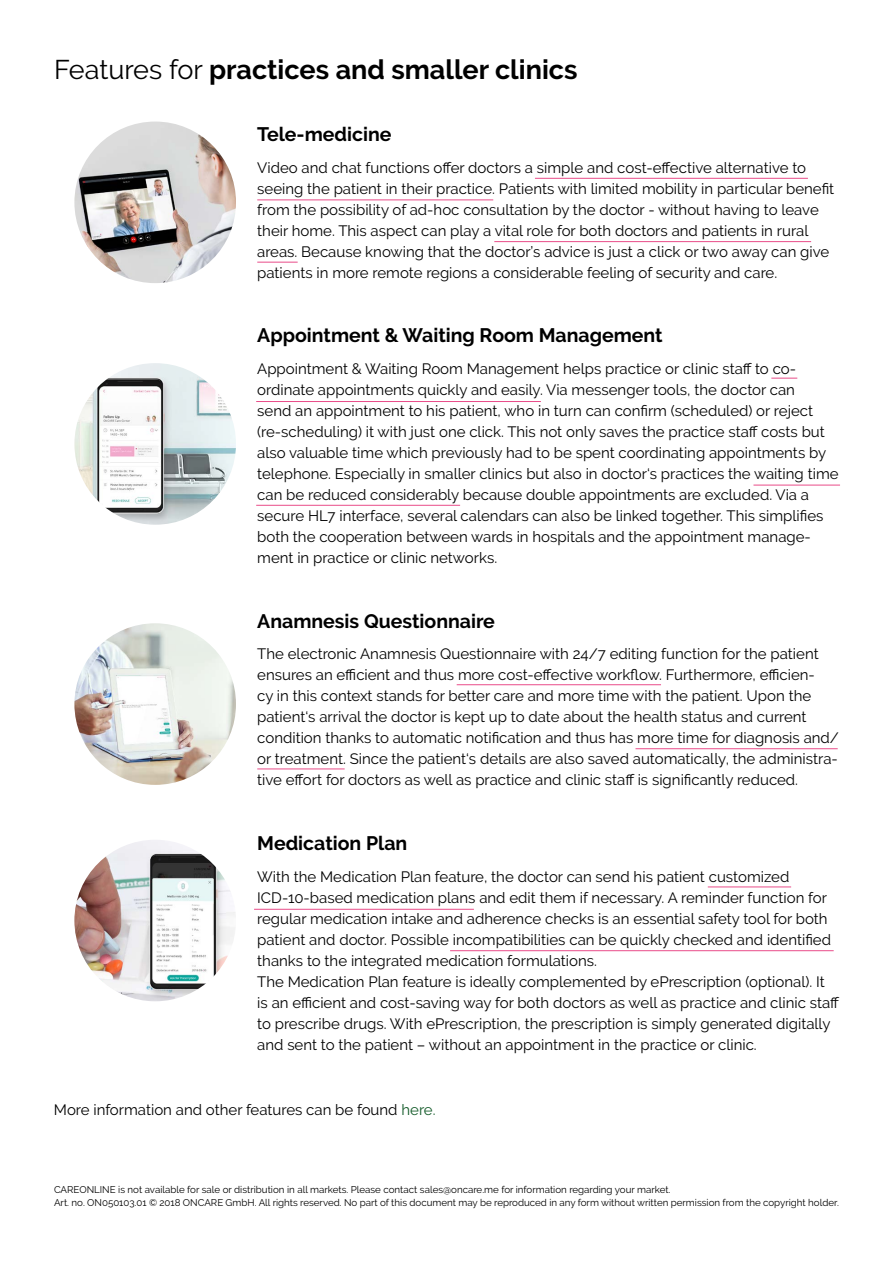
<style>
.page{position:relative;width:893px;height:1263px;background:#fff}
.page>*{position:absolute;margin:0;border:0;box-sizing:border-box;transform-origin:0 0}
.t1{font:700 27px "Raleway";color:#000}
.t2{font:700 19.5px "Raleway";color:#000}
.t3{font:15px/21px "Raleway";color:#000}
.t4{font:9.75px/13.5px "Raleway";color:#000}
.s1{font-weight:400}
.s2{color:#145b2a}
</style>
<div class="page">
<img style="left:74px;top:623px;width:162px;height:162px;border-radius:81px">
<img style="left:74px;top:840px;width:162px;height:161px;border-radius:81px">
<img style="left:74px;top:122px;width:162px;height:161px;border-radius:81px">
<img style="left:74px;top:363px;width:162px;height:162px;border-radius:81px">
<hr style="left:257px;top:200px;width:236px;height:1px;background:#e94c89">
<hr style="left:257px;top:262px;width:41px;height:1px;background:#e94c89">
<hr style="left:535px;top:178px;width:273px;height:1px;background:#e94c89">
<hr style="left:494px;top:241px;width:317px;height:1px;background:#e94c89">
<svg style="left:771px;top:378px;width:26px;height:1px"></svg>
<hr style="left:256px;top:401px;width:285px;height:1px;background:#e94c89">
<hr style="left:753px;top:485px;width:87px;height:1px;background:#e94c89">
<hr style="left:256px;top:505px;width:204px;height:1px;background:#e94c89">
<hr style="left:450px;top:950px;width:384px;height:1px;background:#e94c89">
<hr style="left:708px;top:887px;width:83px;height:1px;background:#e94c89">
<hr style="left:457px;top:684px;width:204px;height:1px;background:#e94c89">
<hr style="left:635px;top:748px;width:203px;height:1px;background:#e94c89">
<hr style="left:257px;top:769px;width:88px;height:1px;background:#e94c89">
<hr style="left:254px;top:909px;width:220px;height:1px;background:#e94c89">
<h1 class="t1" style="left:54px;top:54px;width:525px"><span class="s1">Features for</span> practices and smaller clinics</h1>
<h2 class="t2" style="left:257px;top:123px;width:136px">Tele-medicine</h2>
<p class="t3" style="left:257px;top:157px;width:578px">Video and chat functions offer doctors a simple and cost-effective alternative to seeing the patient in their practice. Patients with limited mobility in particular benefit from the possibility of ad-hoc consultation by the doctor - without having to leave their home. This aspect can play a vital role for both doctors and patients in rural areas. Because knowing that the doctor’s advice is just a click or two away can give patients in more remote regions a considerable feeling of security and care.</p>
<h2 class="t2" style="left:257px;top:324px;width:407px">Appointment &amp; Waiting Room Management</h2>
<p class="t3" style="left:257px;top:358px;width:583px">Appointment &amp; Waiting Room Management helps practice or clinic staff to co&shy;ordinate appointments quickly and easily. Via messenger tools, the doctor can<br>send an appointment to his patient, who in turn can confirm (scheduled) or reject (re-scheduling) it with just one click. This not only saves the practice staff costs but also valuable time which previously had to be spent coordinating appointments by telephone. Especially in smaller clinics but also in doctor‘s practices the waiting time can be reduced considerably because double appointments are excluded. Via a secure HL7 interface, several calendars can also be linked together. This simplifies both the cooperation between wards in hospitals and the appointment manage&shy;ment in practice or clinic networks.</p>
<h2 class="t2" style="left:257px;top:609px;width:239px">Anamnesis Questionnaire</h2>
<p class="t3" style="left:257px;top:643px;width:583px">The electronic Anamnesis Questionnaire with 24/7 editing function for the patient ensures an efficient and thus more cost-effective workflow. Furthermore, efficien-<br>cy in this context stands for better care and more time with the patient. Upon the patient‘s arrival the doctor is kept up to date about the health status and current condition thanks to automatic notification and thus has more time for diagnosis and/ or treatment. Since the patient‘s details are also saved automatically, the administra&shy;tive effort for doctors as well as practice and clinic staff is significantly reduced.</p>
<h2 class="t2" style="left:257px;top:832px;width:152px">Medication Plan</h2>
<p class="t3" style="left:257px;top:866px;width:584px">With the Medication Plan feature, the doctor can send his patient customized ICD-10-based medication plans and edit them if necessary. A reminder function for regular medication intake and adherence checks is an essential safety tool for both patient and doctor. Possible incompatibilities can be quickly checked and identified thanks to the integrated medication formulations.<br>The Medication Plan feature is ideally complemented by ePrescription (optional). It<br>is an efficient and cost-saving way for both doctors as well as practice and clinic staff to prescribe drugs. With ePrescription, the prescription is simply generated digitally and sent to the patient – without an appointment in the practice or clinic.</p>
<p class="t3" style="left:54px;top:1099px;width:383px">More information and other features can be found <span class="s2">here.</span></p>
<p class="t4" style="left:54px;top:1182px;width:786px">CAREONLINE is not available for sale or distribution in all markets. Please contact sales@oncare.me for information regarding your market.<br>Art. no. ON050103.01 © 2018 ONCARE GmbH. All rights reserved. No part of this document may be reproduced in any form without written permission from the copyright holder.</p>
</div>
